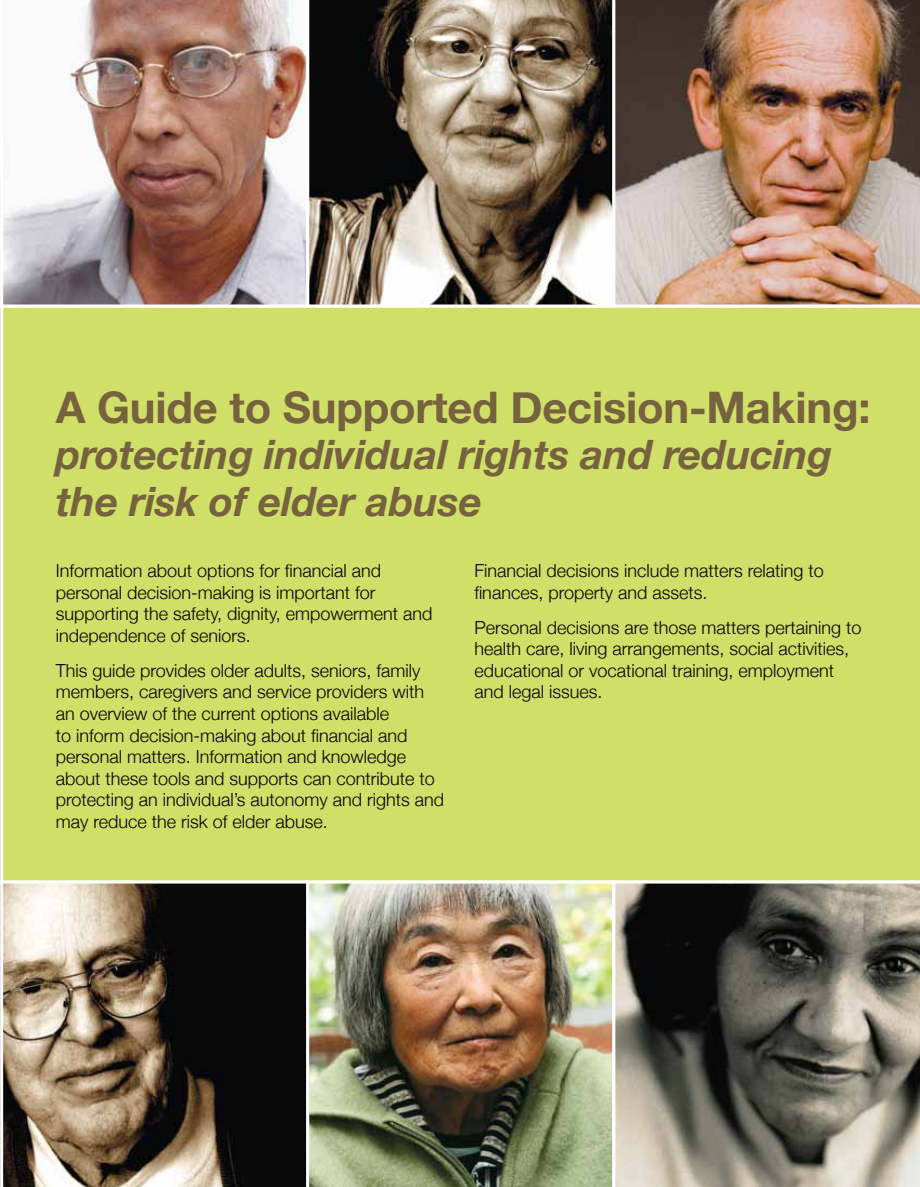
<style>
.page{position:relative;width:920px;height:1187px;background:#fff}
.page>*{position:absolute;margin:0;border:0;box-sizing:border-box;transform-origin:0 0}
.t1{font:700 43.5px "Helvetica Neue";letter-spacing:-.005em;color:#76623e}
.t2{font:italic 700 40.5px/46.5px "Helvetica Neue";letter-spacing:-.005em;color:#76623e}
.t3{font:300 18px/21.6px "Helvetica Neue";color:#000}
</style>
<div class="page">
<div style="left:0;top:307px;width:920px;height:574px;background:#d0df68"></div>
<img style="left:3px;top:0;width:303px;height:305px">
<svg style="left:309px;top:0;width:303px;height:305px;background:#74695b"></svg>
<img style="left:612px;top:0;width:308px;height:305px">
<svg style="left:0;top:883px;width:306px;height:304px;background:#5e5448"></svg>
<img style="left:306px;top:883px;width:306px;height:304px">
<svg style="left:612px;top:883px;width:308px;height:304px;background:#6c6960"></svg>
<h1 class="t1" style="left:56px;top:380px;width:816px">A Guide to Supported Decision-Making:</h1>
<h2 class="t2" style="left:56px;top:431px;width:778px">protecting individual rights and reducing the risk of elder abuse</h2>
<p class="t3" style="left:56px;top:559px;width:378px">Information about options for financial and personal decision-making is important for supporting the safety, dignity, empowerment and independence of seniors.</p>
<p class="t3" style="left:56px;top:659px;width:390px">This guide provides older adults, seniors, family members, caregivers and service providers with an overview of the current options available<br>to inform decision-making about financial and personal matters. Information and knowledge about these tools and supports can contribute to protecting an individual’s autonomy and rights and may reduce the risk of elder abuse.</p>
<p class="t3" style="left:474px;top:559px;width:351px">Financial decisions include matters relating to finances, property and assets.</p>
<p class="t3" style="left:474px;top:616px;width:389px">Personal decisions are those matters pertaining to health care, living arrangements, social activities, educational or vocational training, employment and legal issues.</p>
</div>
